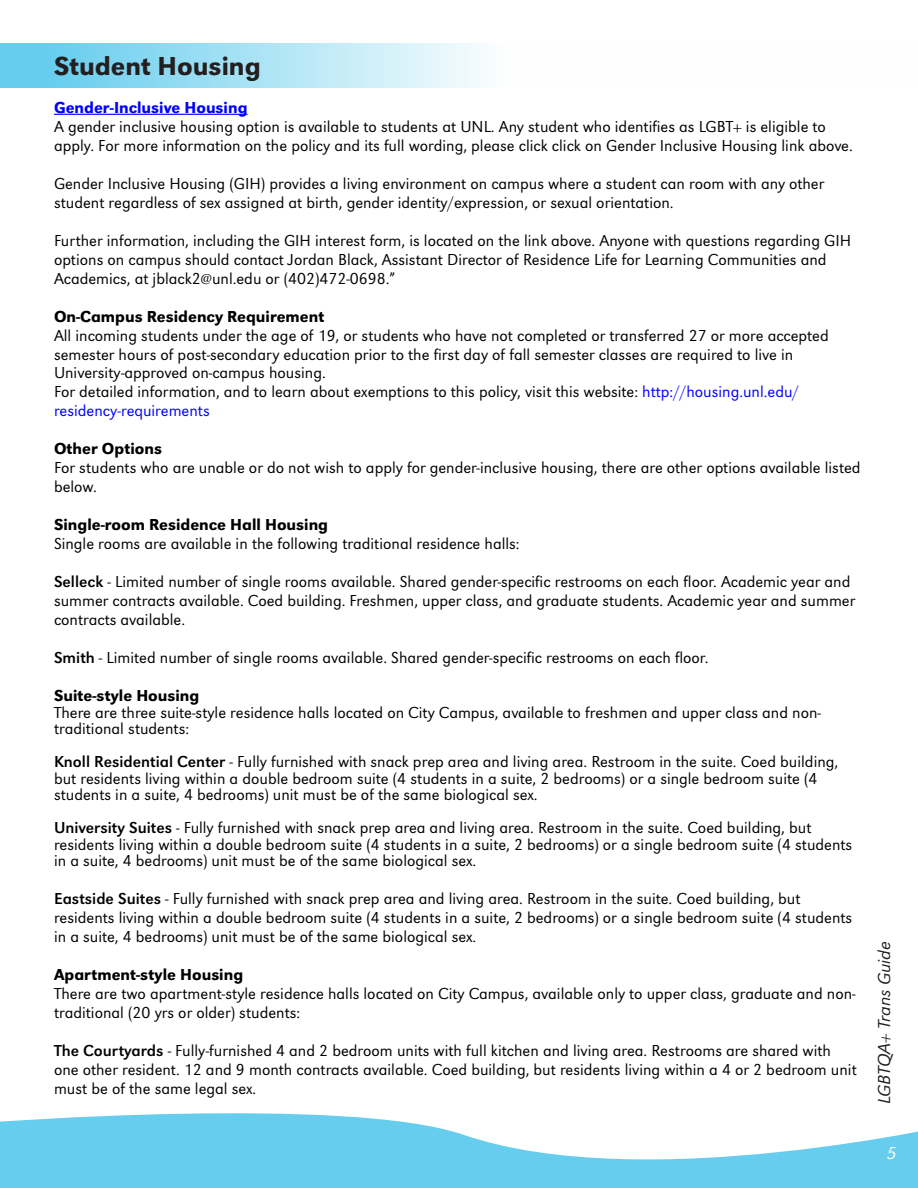
<style>
.page{position:relative;width:918px;height:1188px;background:#fff}
.page>*{position:absolute;margin:0;border:0;box-sizing:border-box;transform-origin:0 0}
.Normal1{font:500 27px "URW Grotesk T";color:#231f20}
.t1{font:italic 300 18px "URW Grotesk T";color:#231f20}
.t2{font:italic 300 18px "URW Grotesk T";color:#fff}
.Normal1-2{font:300 16.5px/18.9px "URW Grotesk T";color:#000}
.Normal1-3{font:500 16.5px "URW Grotesk T";color:#000}
.Normal1-4{font:500 16.5px "URW Grotesk T";color:#00f}
.s1{color:#00f}
.s2{font-weight:400}
</style>
<div class="page">
<svg style="left:0;top:1113px;width:918px;height:75px;fill:#66cdee"></svg>
<svg style="left:0;top:43px;width:482px;height:44px;background:#a6e1f4"></svg>
<hr style="left:54px;top:114px;width:193px;height:1px;background:#00f">
<p class="Normal1" style="left:54px;top:50px;width:208px">Student Housing</p>
<p class="Normal1-4" style="left:54px;top:98px;width:195px">Gender-Inclusive Housing</p>
<p class="Normal1-2" style="left:54px;top:117px;width:800px">A gender inclusive housing option is available to students at UNL. Any student who identifies as LGBT+ is eligible to apply. For more information on the policy and its full wording, please click click on Gender Inclusive Housing link above.</p>
<p class="Normal1-2" style="left:54px;top:174px;width:772px">Gender Inclusive Housing (GIH) provides a living environment on campus where a student can room with any other student regardless of sex assigned at birth, gender identity/expression, or sexual orientation.</p>
<p class="Normal1-2" style="left:54px;top:231px;width:799px">Further information, including the GIH interest form, is located on the link above. Anyone with questions regarding GIH options on campus should contact Jordan Black, Assistant Director of Residence Life for Learning Communities and<br>Academics, at jblack2@unl.edu or (402)472-0698.”</p>
<p class="Normal1-3" style="left:54px;top:307px;width:272px">On-Campus Residency Requirement</p>
<p class="Normal1-2" style="left:54px;top:326px;width:776px">All incoming students under the age of 19, or students who have not completed or transferred 27 or more accepted semester hours of post-secondary education prior to the first day of fall semester classes are required to live in<br>University-approved on-campus housing.</p>
<p class="Normal1-2" style="left:54px;top:382px;width:747px">For detailed information, and to learn about exemptions to this policy, visit this website: <span class="s1">http://housing.unl.edu/ residency-requirements</span></p>
<p class="Normal1-3" style="left:54px;top:439px;width:110px">Other Options</p>
<p class="Normal1-2" style="left:54px;top:458px;width:808px">For students who are unable or do not wish to apply for gender-inclusive housing, there are other options available listed below.</p>
<p class="Normal1-3" style="left:54px;top:515px;width:276px">Single-room Residence Hall Housing</p>
<p class="Normal1-2" style="left:54px;top:534px;width:467px">Single rooms are available in the following traditional residence halls:</p>
<p class="Normal1-2" style="left:54px;top:572px;width:803px"><span class="s2">Selleck</span> - Limited number of single rooms available. Shared gender-specific restrooms on each floor. Academic year and summer contracts available. Coed building. Freshmen, upper class, and graduate students. Academic year and summer contracts available.</p>
<p class="Normal1-2" style="left:54px;top:648px;width:656px"><span class="s2">Smith</span> - Limited number of single rooms available. Shared gender-specific restrooms on each floor.</p>
<p class="Normal1-3" style="left:54px;top:686px;width:147px">Suite-style Housing</p>
<p class="Normal1-2" style="left:54px;top:704px;width:769px;line-height:16.5px">There are three suite-style residence halls located on City Campus, available to freshmen and upper class and non&shy;traditional students:</p>
<p class="Normal1-2" style="left:54px;top:753px;width:786px;line-height:16.5px"><span class="s2">Knoll Residential Center</span> - Fully furnished with snack prep area and living area. Restroom in the suite. Coed building, but residents living within a double bedroom suite (4 students in a suite, 2 bedrooms) or a single bedroom suite (4 students in a suite, 4 bedrooms) unit must be of the same biological sex.</p>
<p class="Normal1-2" style="left:54px;top:819px;width:800px;line-height:16.5px"><span class="s2">University Suites</span> - Fully furnished with snack prep area and living area. Restroom in the suite. Coed building, but residents living within a double bedroom suite (4 students in a suite, 2 bedrooms) or a single bedroom suite (4 students in a suite, 4 bedrooms) unit must be of the same biological sex.</p>
<p class="Normal1-2" style="left:54px;top:889px;width:800px"><span class="s2">Eastside Suites</span> - Fully furnished with snack prep area and living area. Restroom in the suite. Coed building, but residents living within a double bedroom suite (4 students in a suite, 2 bedrooms) or a single bedroom suite (4 students in a suite, 4 bedrooms) unit must be of the same biological sex.</p>
<p class="Normal1-3" style="left:54px;top:965px;width:191px">Apartment-style Housing</p>
<p class="Normal1-2" style="left:54px;top:984px;width:803px">There are two apartment-style residence halls located on City Campus, available only to upper class, graduate and non&shy;traditional (20 yrs or older) students:</p>
<p class="Normal1-2" style="left:54px;top:1041px;width:804px"><span class="s2">The Courtyards</span> - Fully-furnished 4 and 2 bedroom units with full kitchen and living area. Restrooms are shared with one other resident. 12 and 9 month contracts available. Coed building, but residents living within a 4 or 2 bedroom unit must be of the same legal sex.</p>
<p class="t1" style="left:874px;top:1104px;width:164px;rotate:-90deg">LGBTQA+ Trans Guide</p>
<p class="t2" style="left:887px;top:1143px;width:11px">5</p>
</div>
